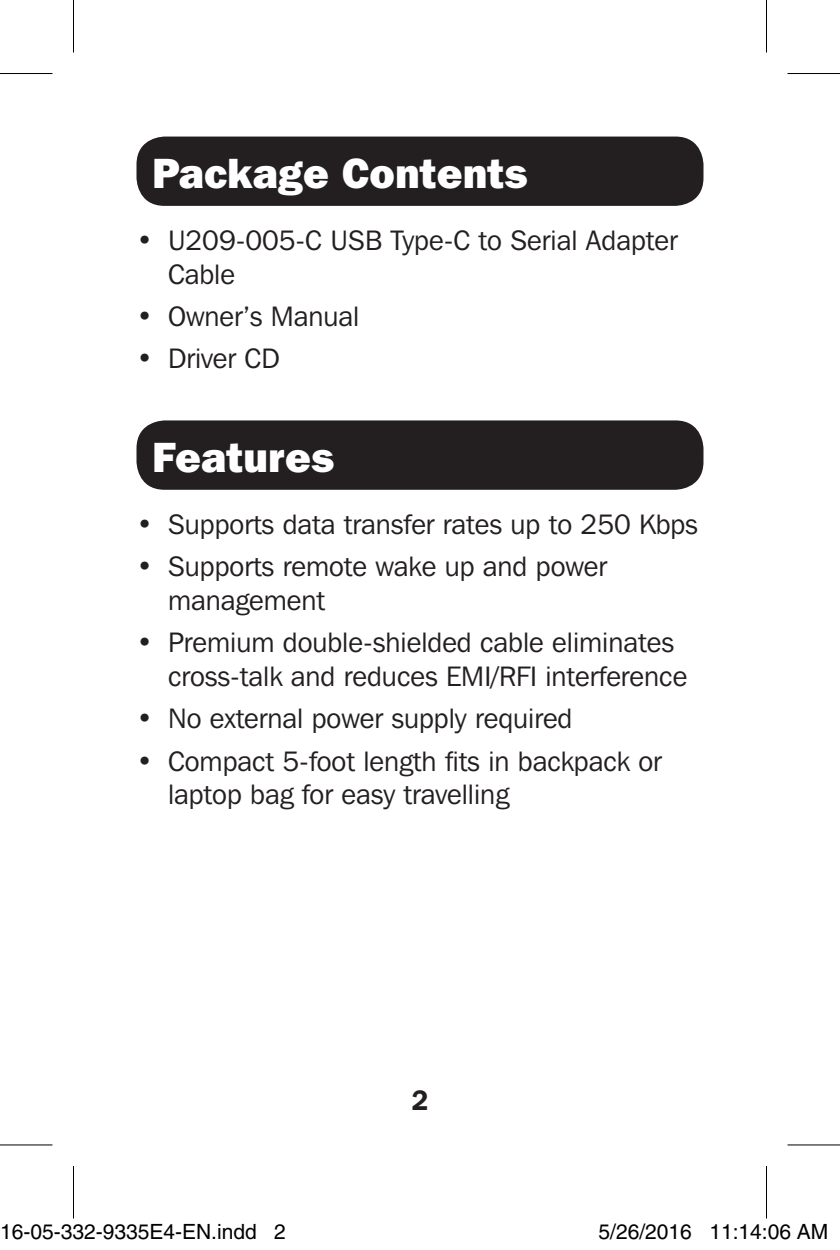
<style>
.page{position:relative;width:840px;height:1250px;background:#fff}
.page>*{position:absolute;margin:0;border:0;box-sizing:border-box;transform-origin:0 0}
.t1{font:800 42px "Franklin Gothic IT Cby BT";color:#fff}
.t2{font:28px/33.6px "Franklin Gothic IT Cby BT";color:#231f20}
.t3{font:600 28px "Franklin Gothic IT Cby BT";color:#231f20}
.t4{font:21px "Helvetica";color:#000}
</style>
<div class="page">
<div style="left:136px;top:136px;width:568px;height:70px;background:#231f20;border-radius:28px"></div>
<div style="left:136px;top:420px;width:568px;height:70px;background:#231f20;border-radius:28px"></div>
<svg style="left:0;top:1145px;width:52px;height:1px"></svg>
<svg style="left:788px;top:1145px;width:52px;height:1px"></svg>
<hr style="left:0;top:73px;width:52px;height:1px;background:#000">
<hr style="left:788px;top:73px;width:52px;height:1px;background:#000">
<hr style="left:0;top:1144px;width:52px;height:1px;background:#000">
<hr style="left:788px;top:1144px;width:52px;height:1px;background:#000">
<hr style="left:73px;top:0;width:1px;height:52px;background:#000">
<hr style="left:73px;top:1166px;width:1px;height:52px;background:#000">
<hr style="left:766px;top:0;width:1px;height:52px;background:#000">
<hr style="left:766px;top:1166px;width:1px;height:52px;background:#000">
<div style="left:32px;top:1225px;width:8px;height:13px;border:1px solid #fff;border-radius:50%"></div>
<div style="left:30px;top:1224px;width:12px;height:16px;border:1px solid #fff;border-radius:50%"></div>
<div style="left:659px;top:1225px;width:8px;height:13px;border:1px solid #fff;border-radius:50%"></div>
<div style="left:657px;top:1224px;width:11px;height:16px;border:1px solid #fff;border-radius:50%"></div>
<div style="left:770px;top:1225px;width:7px;height:13px;border:1px solid #fff;border-radius:50%"></div>
<div style="left:768px;top:1224px;width:11px;height:16px;border:1px solid #fff;border-radius:50%"></div>
<p class="t1" style="left:152px;top:146px;width:377px">Package Contents</p>
<p class="t2" style="left:168px;top:223px;width:511px;text-indent:-32px">• U209-005-C USB Type-C to Serial Adapter<br>Cable</p>
<p class="t2" style="left:136px;top:299px;width:224px">• Owner’s Manual</p>
<p class="t2" style="left:136px;top:341px;width:145px">• Driver CD</p>
<p class="t1" style="left:152px;top:430px;width:184px">Features</p>
<p class="t2" style="left:136px;top:507px;width:563px">• Supports data transfer rates up to 250 Kbps</p>
<p class="t2" style="left:168px;top:549px;width:441px;text-indent:-32px">• Supports remote wake up and power management</p>
<p class="t2" style="left:168px;top:625px;width:521px;text-indent:-32px">• Premium double-shielded cable eliminates cross-talk and reduces EMI/RFI interference</p>
<p class="t2" style="left:136px;top:701px;width:437px">• No external power supply required</p>
<p class="t2" style="left:168px;top:744px;width:495px;text-indent:-32px">• Compact 5-foot length fits in backpack or laptop bag for easy travelling</p>
<p class="t3" style="left:411px;top:1082px;width:19px">2</p>
<p class="t4" style="left:0;top:1219px;width:287px">16-05-332-9335E4-EN.indd 2</p>
<p class="t4" style="left:598px;top:1219px;width:231px">5/26/2016 11:14:06 AM</p>
</div>
